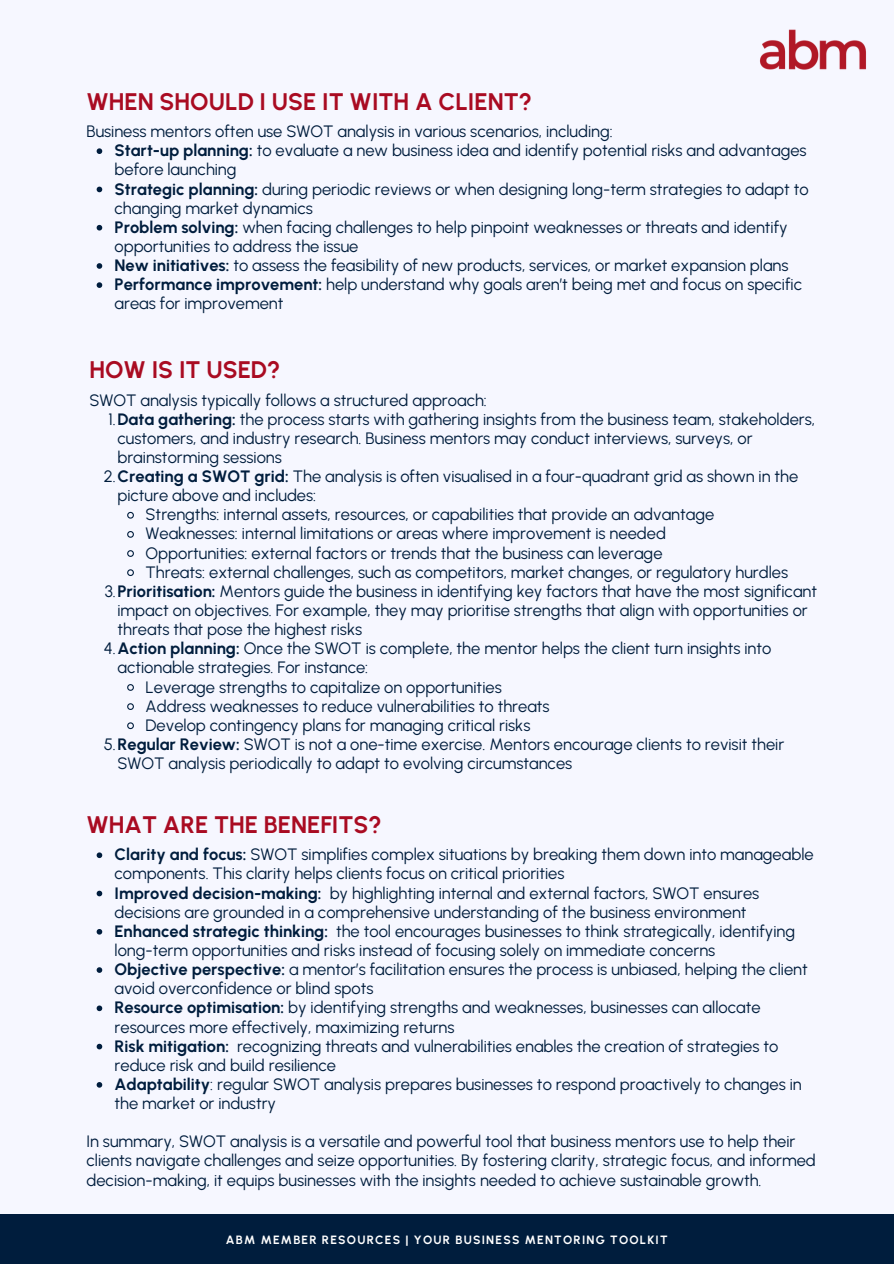
<style>
.page{position:relative;width:894px;height:1264px;background:#fff}
.page>*{position:absolute;margin:0;border:0;box-sizing:border-box;transform-origin:0 0}
.t1{font:700 24px "Urbanist";color:#a90b22}
.t2{font:16.5px/19.2px "Urbanist";color:#001d3d}
.t3{font:700 12px "Urbanist";letter-spacing:.1em;color:#fff}
.s1{font-weight:700}
</style>
<div class="page">
<div style="left:0;top:0;width:893px;height:1263px;background:#f6f7ff"></div>
<div style="left:0;top:1214px;width:893px;height:49px;background:#001d3d"></div>
<img style="left:760px;top:29px;width:106px;height:41px">
<svg style="left:97px;top:148px;width:5px;height:6px"></svg>
<svg style="left:97px;top:187px;width:5px;height:5px"></svg>
<svg style="left:97px;top:225px;width:5px;height:5px"></svg>
<svg style="left:97px;top:263px;width:5px;height:6px"></svg>
<svg style="left:97px;top:282px;width:5px;height:6px"></svg>
<svg style="left:127px;top:511px;width:7px;height:8px"></svg>
<svg style="left:127px;top:531px;width:7px;height:7px"></svg>
<svg style="left:127px;top:550px;width:7px;height:7px"></svg>
<svg style="left:127px;top:569px;width:7px;height:7px"></svg>
<svg style="left:127px;top:684px;width:7px;height:7px"></svg>
<svg style="left:127px;top:703px;width:7px;height:7px"></svg>
<svg style="left:127px;top:722px;width:7px;height:8px"></svg>
<svg style="left:97px;top:852px;width:5px;height:6px"></svg>
<svg style="left:97px;top:890px;width:5px;height:6px"></svg>
<svg style="left:97px;top:929px;width:5px;height:5px"></svg>
<svg style="left:97px;top:967px;width:5px;height:5px"></svg>
<svg style="left:97px;top:1005px;width:5px;height:6px"></svg>
<svg style="left:97px;top:1043px;width:5px;height:6px"></svg>
<svg style="left:97px;top:1082px;width:5px;height:5px"></svg>
<p class="t1" style="left:86px;top:88px;width:447px">WHEN SHOULD I USE IT WITH A CLIENT?</p>
<h2 class="t2" style="left:86px;top:122px;width:527px">Business mentors often use SWOT analysis in various scenarios, including:</h2>
<p class="t2" style="left:114px;top:141px;width:693px"><span class="s1">Start-up planning:</span> to evaluate a new business idea and identify potential risks and advantages before launching</p>
<p class="t2" style="left:114px;top:179px;width:695px"><span class="s1">Strategic planning:</span> during periodic reviews or when designing long-term strategies to adapt to changing market dynamics</p>
<p class="t2" style="left:114px;top:217px;width:674px"><span class="s1">Problem solving:</span> when facing challenges to help pinpoint weaknesses or threats and identify opportunities to address the issue</p>
<p class="t2" style="left:114px;top:256px;width:675px"><span class="s1">New initiatives:</span> to assess the feasibility of new products, services, or market expansion plans</p>
<p class="t2" style="left:114px;top:275px;width:689px"><span class="s1">Performance improvement:</span> help understand why goals aren’t being met and focus on specific areas for improvement</p>
<p class="t1" style="left:89px;top:355px;width:192px">HOW IS IT USED?</p>
<h2 class="t2" style="left:89px;top:390px;width:399px">SWOT analysis typically follows a structured approach:</h2>
<p class="t2" style="left:117px;top:409px;width:699px;text-indent:-9px">1.<span class="s1">Data gathering:</span> the process starts with gathering insights from the business team, stakeholders, customers, and industry research. Business mentors may conduct interviews, surveys, or brainstorming sessions</p>
<p class="t2" style="left:117px;top:466px;width:682px;text-indent:-14px">2.<span class="s1">Creating a SWOT grid:</span> The analysis is often visualised in a four-quadrant grid as shown in the picture above and includes:</p>
<p class="t2" style="left:145px;top:505px;width:570px">Strengths: internal assets, resources, or capabilities that provide an advantage</p>
<p class="t2" style="left:145px;top:524px;width:521px">Weaknesses: internal limitations or areas where improvement is needed</p>
<p class="t2" style="left:145px;top:543px;width:518px">Opportunities: external factors or trends that the business can leverage</p>
<p class="t2" style="left:145px;top:562px;width:643px">Threats: external challenges, such as competitors, market changes, or regulatory hurdles</p>
<p class="t2" style="left:117px;top:581px;width:701px;text-indent:-13px">3.<span class="s1">Prioritisation:</span> Mentors guide the business in identifying key factors that have the most significant impact on objectives. For example, they may prioritise strengths that align with opportunities or threats that pose the highest risks</p>
<p class="t2" style="left:117px;top:639px;width:655px;text-indent:-14px">4.<span class="s1">Action planning:</span> Once the SWOT is complete, the mentor helps the client turn insights into actionable strategies. For instance:</p>
<p class="t2" style="left:145px;top:677px;width:357px">Leverage strengths to capitalize on opportunities</p>
<p class="t2" style="left:145px;top:696px;width:405px">Address weaknesses to reduce vulnerabilities to threats</p>
<p class="t2" style="left:145px;top:715px;width:386px">Develop contingency plans for managing critical risks</p>
<p class="t2" style="left:117px;top:734px;width:668px;text-indent:-14px">5.<span class="s1">Regular Review:</span> SWOT is not a one-time exercise. Mentors encourage clients to revisit their<br>SWOT analysis periodically to adapt to evolving circumstances</p>
<p class="t1" style="left:86px;top:810px;width:297px">WHAT ARE THE BENEFITS?</p>
<p class="t2" style="left:114px;top:845px;width:700px"><span class="s1">Clarity and focus:</span> SWOT simplifies complex situations by breaking them down into manageable components. This clarity helps clients focus on critical priorities</p>
<p class="t2" style="left:114px;top:883px;width:646px"><span class="s1">Improved decision-making:</span> by highlighting internal and external factors, SWOT ensures decisions are grounded in a comprehensive understanding of the business environment</p>
<p class="t2" style="left:114px;top:921px;width:681px"><span class="s1">Enhanced strategic thinking:</span> the tool encourages businesses to think strategically, identifying</p>
<p class="t2" style="left:114px;top:940px;width:694px">long-term opportunities and risks instead of focusing solely on immediate concerns<br><span class="s1">Objective perspective:</span> a mentor’s facilitation ensures the process is unbiased, helping the client avoid overconfidence or blind spots</p>
<p class="t2" style="left:114px;top:998px;width:647px"><span class="s1">Resource optimisation:</span> by identifying strengths and weaknesses, businesses can allocate resources more effectively, maximizing returns</p>
<p class="t2" style="left:114px;top:1036px;width:665px"><span class="s1">Risk mitigation:</span> recognizing threats and vulnerabilities enables the creation of strategies to</p>
<p class="t2" style="left:114px;top:1055px;width:688px">reduce risk and build resilience<br><span class="s1">Adaptability</span>: regular SWOT analysis prepares businesses to respond proactively to changes in the market or industry</p>
<h2 class="t2" style="left:86px;top:1131px;width:730px">In summary, SWOT analysis is a versatile and powerful tool that business mentors use to help their clients navigate challenges and seize opportunities. By fostering clarity, strategic focus, and informed decision-making, it equips businesses with the insights needed to achieve sustainable growth.</h2>
<p class="t3" style="left:226px;top:1232px;width:443px">ABM MEMBER RESOURCES | YOUR BUSINESS MENTORING TOOLKIT</p>
</div>
